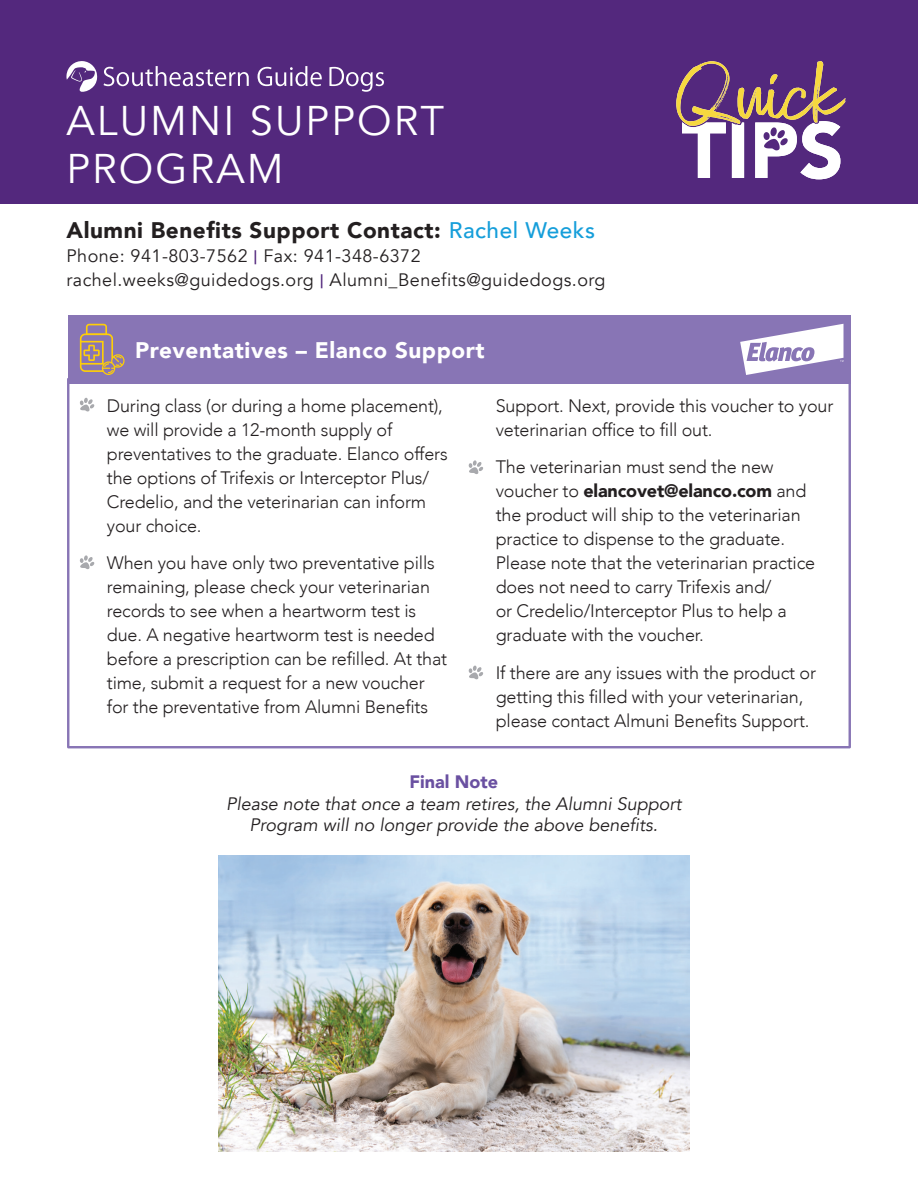
<style>
.page{position:relative;width:918px;height:1188px;background:#fff}
.page>*{position:absolute;margin:0;border:0;box-sizing:border-box;transform-origin:0 0}
.t1{font:41.4px/48.3px "Avenir";letter-spacing:.05em;color:#fff}
.t2{font:900 22.5px "Avenir";letter-spacing:.025em;color:#231f20}
.t3{font:900 22.5px "Avenir";letter-spacing:.025em;color:#fff}
.t4{font:300 18px/24px "Avenir";letter-spacing:-.01em;color:#231f20}
.t5{font:18px "Avenir";letter-spacing:.025em;color:#231f20}
.t6{font:italic 18px/21.6px "Avenir";color:#231f20;text-align:center}
.t7{font:900 18px "Avenir";color:#6a50a1}
.s1{font-weight:500;color:#159eda}
.s2{font-weight:500;font-size:18.3px;color:#53287d}
.s3{font-weight:900}
</style>
<div class="page">
<svg style="left:80px;top:398px;width:14px;height:13px"></svg>
<svg style="left:469px;top:460px;width:14px;height:14px"></svg>
<div style="left:68px;top:315px;width:782px;height:68px;background:#8875b5"></div>
<div style="left:67px;top:378px;width:784px;height:370px;border:2px solid #8875b5"></div>
<svg style="left:80px;top:324px;width:45px;height:51px"></svg>
<div style="left:0;top:0;width:918px;height:203px;background:#53287d"></div>
<svg style="left:104px;top:66px;width:145px;height:20px"></svg>
<svg style="left:258px;top:66px;width:64px;height:20px"></svg>
<svg style="left:329px;top:67px;width:55px;height:25px"></svg>
<svg style="left:66px;top:61px;width:32px;height:31px"></svg>
<svg style="left:740px;top:324px;width:104px;height:51px"></svg>
<img style="left:218px;top:856px;width:471px;height:296px">
<svg style="left:80px;top:555px;width:14px;height:14px"></svg>
<svg style="left:469px;top:666px;width:14px;height:13px"></svg>
<svg style="left:676px;top:61px;width:170px;height:118px"></svg>
<p class="t1" style="left:66px;top:97px;width:379px">ALUMNI SUPPORT<br>PROGRAM</p>
<p class="t2" style="left:66px;top:211px;width:530px">Alumni Benefits Support Contact: <span class="s1">Rachel Weeks</span></p>
<p class="t5" style="left:66px;top:246px;width:356px">Phone: 941-803-7562 <span class="s2">|</span> Fax: 941-348-6372</p>
<p class="t5" style="left:66px;top:270px;width:541px">rachel.weeks@guidedogs.org <span class="s2">|</span> Alumni_Benefits@guidedogs.org</p>
<p class="t3" style="left:135px;top:331px;width:351px">Preventatives – Elanco Support</p>
<p class="t4" style="left:107px;top:394px;width:342px">During class (or during a home placement), we will provide a 12-month supply of preventatives to the graduate. Elanco offers the options of Trifexis or Interceptor Plus/ Credelio, and the veterinarian can inform your choice.</p>
<p class="t4" style="left:107px;top:551px;width:342px">When you have only two preventative pills remaining, please check your veterinarian records to see when a heartworm test is due. A negative heartworm test is needed before a prescription can be refilled. At that time, submit a request for a new voucher for the preventative from Alumni Benefits</p>
<p class="t4" style="left:496px;top:394px;width:339px">Support. Next, provide this voucher to your veterinarian office to fill out.</p>
<p class="t4" style="left:496px;top:455px;width:321px">The veterinarian must send the new voucher to <span class="s3">elancovet@elanco.com</span> and the product will ship to the veterinarian practice to dispense to the graduate.<br>Please note that the veterinarian practice does not need to carry Trifexis and/<br>or Credelio/Interceptor Plus to help a graduate with the voucher.</p>
<p class="t4" style="left:496px;top:661px;width:322px">If there are any issues with the product or getting this filled with your veterinarian, please contact Almuni Benefits Support.</p>
<p class="t7" style="left:409px;top:766px;width:90px">Final Note</p>
<p class="t6" style="left:226px;top:793px;width:457px">Please note that once a team retires, the Alumni Support<br>Program will no longer provide the above benefits.</p>
</div>
